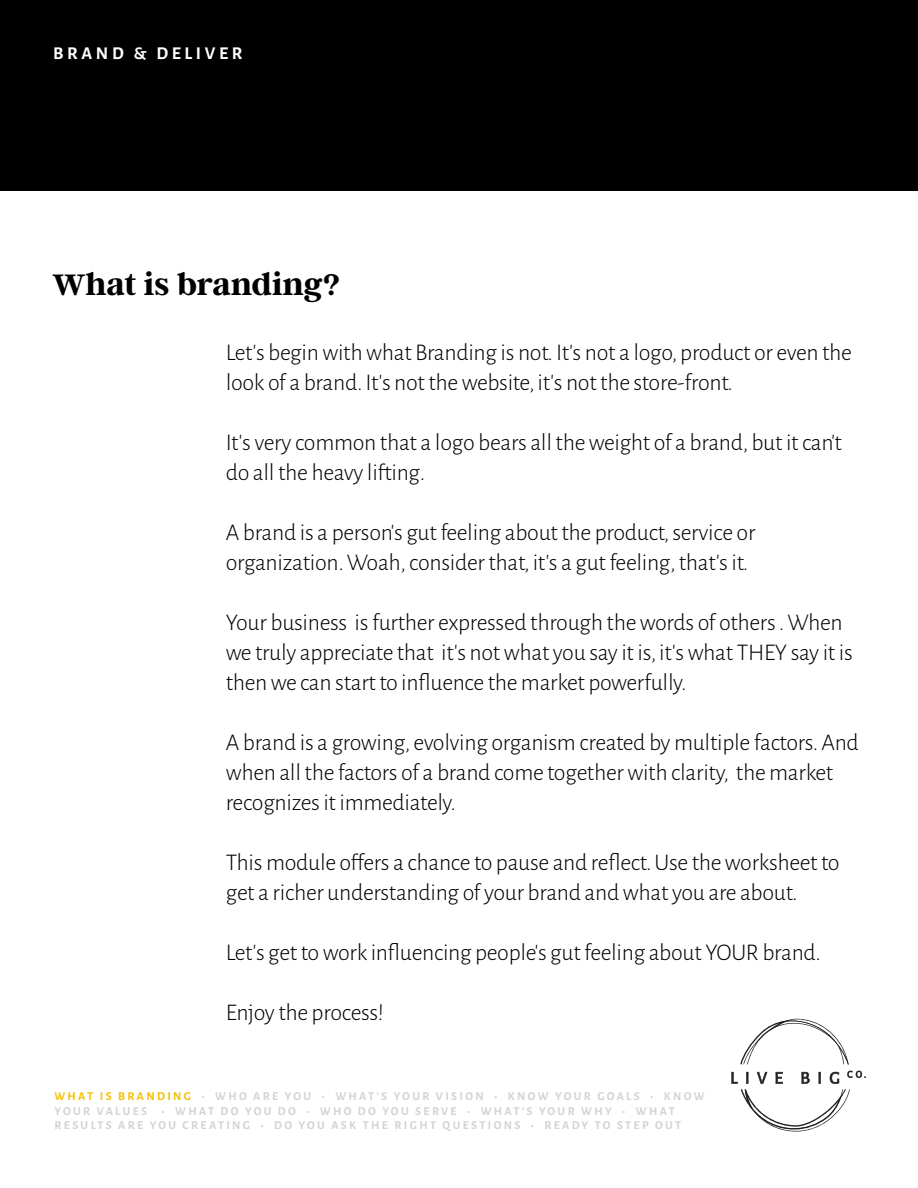
<style>
.page{position:relative;width:918px;height:1188px;background:#fff}
.page>*{position:absolute;margin:0;border:0;box-sizing:border-box;transform-origin:0 0}
.t1{font:700 33px "Argent CF";color:#000}
.t2{font:300 24px/30px "Alegreya Sans";letter-spacing:-.015em;color:#000}
.t3{font:700 18px "Alegreya Sans";letter-spacing:.2em;color:#fff}
.t4{font:700 12px/14.4px "Alegreya Sans";letter-spacing:.195em;color:#d1d3d4}
.s1{color:#f7be00}
</style>
<div class="page">
<div style="left:0;top:0;width:918px;height:191px;background:#000"></div>
<svg style="left:740px;top:1019px;width:109px;height:46px"></svg>
<svg style="left:731px;top:1071px;width:135px;height:61px"></svg>
<p class="t3" style="left:53px;top:40px;width:191px">BRAND &amp; DELIVER</p>
<h1 class="t1" style="left:52px;top:267px;width:289px">What is branding?</h1>
<p class="t2" style="left:226px;top:337px;width:628px">Let’s begin with what Branding is not. It’s not a logo, product or even the look of a brand. It’s not the website, it’s not the store-front.</p>
<p class="t2" style="left:226px;top:427px;width:618px">It’s very common that a logo bears all the weight of a brand, but it can’t do all the heavy lifting.</p>
<p class="t2" style="left:226px;top:517px;width:531px">A brand is a person’s gut feeling about the product, service or organization. Woah, consider that, it’s a gut feeling, that’s it.</p>
<p class="t2" style="left:226px;top:607px;width:629px">Your business is further expressed through the words of others . When we truly appreciate that it’s not what you say it is, it’s what THEY say it is then we can start to influence the market powerfully.</p>
<p class="t2" style="left:226px;top:727px;width:635px">A brand is a growing, evolving organism created by multiple factors. And when all the factors of a brand come together with clarity, the market recognizes it immediately.</p>
<p class="t2" style="left:226px;top:847px;width:615px">This module offers a chance to pause and reflect. Use the worksheet to get a richer understanding of your brand and what you are about.</p>
<p class="t2" style="left:226px;top:937px;width:597px">Let’s get to work influencing people’s gut feeling about YOUR brand.</p>
<p class="t2" style="left:226px;top:997px;width:160px">Enjoy the process!</p>
<p class="t4" style="left:54px;top:1088px;width:652px"><span class="s1">WHAT IS BRANDING</span> • WHO ARE YOU • WHAT’S YOUR VISION • KNOW YOUR GOALS • KNOW<br>YOUR VALUES • WHAT DO YOU DO • WHO DO YOU SERVE • WHAT’S YOUR WHY • WHAT<br>RESULTS ARE YOU CREATING • DO YOU ASK THE RIGHT QUESTIONS • READY TO STEP OUT</p>
</div>
